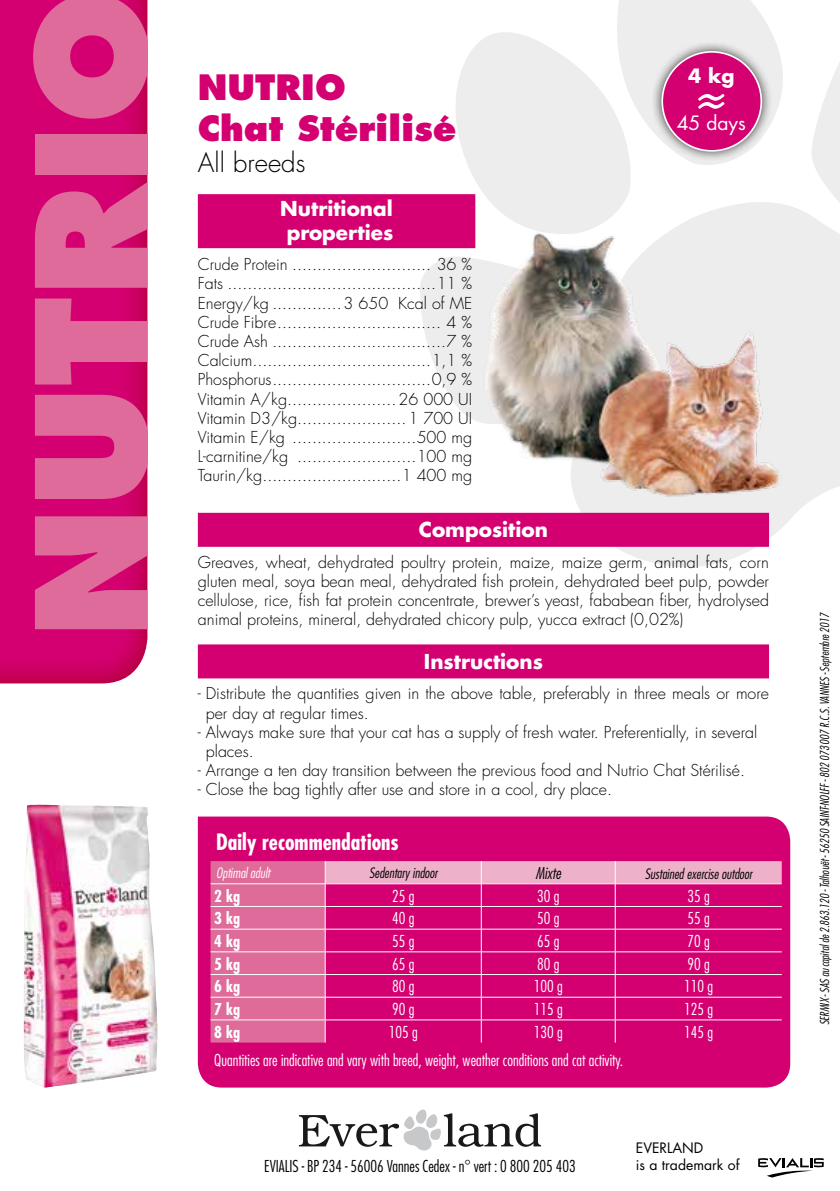
<style>
.page{position:relative;width:840px;height:1191px;background:#fff}
.page>*{position:absolute;margin:0;border:0;box-sizing:border-box;transform-origin:0 0}
.t1{font:800 149.2px "Futura";color:#df6b9b}
.t2{font:800 34px/40.8px "Futura";color:#d40072}
.t3{font:300 26px "Futura";color:#000}
.t4{font:700 condensed 22px "Futura";color:#fff}
.t5{font:700 20px/24px "Futura";color:#fff;text-align:center}
.t6{font:19.2px "Futura";color:#fff}
.t7{font:700 19.2px "Futura";color:#fff}
.t8{font:300 16px/19.2px "Futura";color:#000;text-align:justify}
.t9{font:300 condensed 16px "Futura";color:#fff}
.t10{font:300 condensed 16px "Futura";color:#000}
.t11{font:700 condensed 16px "Futura";color:#fff}
.t12{font:italic 300 condensed 16px "Futura";color:#000}
.t13{font:italic 300 condensed 14px "Futura";color:#000}
.t14{font:14px/16.8px "Futura";color:#000}
.t15{font:italic 300 condensed 14px "Futura";color:#fff}
.t16{font:italic 300 condensed 12px "Futura";letter-spacing:-.005em;color:#000}
</style>
<div class="page">
<svg style="left:812px;top:64px;width:27px;height:119px"></svg>
<svg style="left:420px;top:257px;width:45px;height:157px"></svg>
<svg style="left:456px;top:32px;width:175px;height:148px;fill:#ededed"></svg>
<svg style="left:616px;top:183px;width:223px;height:384px;fill:#ededed"></svg>
<div style="left:198px;top:194px;width:277px;height:54px;background:#d40072"></div>
<div style="left:198px;top:513px;width:570px;height:34px;background:#d40072"></div>
<div style="left:198px;top:644px;width:570px;height:34px;background:#d40072"></div>
<img style="left:24px;top:805px;width:133px;height:282px">
<div style="left:0;top:0;width:148px;height:687px;background:#d40072"></div>
<svg style="left:299px;top:1109px;width:241px;height:42px"></svg>
<svg style="left:609px;top:0;width:174px;height:172px"></svg>
<img style="left:465px;top:180px;width:340px;height:341px">
<svg style="left:758px;top:1158px;width:65px;height:19px"></svg>
<div style="left:198px;top:816px;width:591px;height:271px;background:#d40072"></div>
<svg style="left:210px;top:861px;width:571px;height:181px;background:#da3088"></svg>
<h1 class="t1" style="left:0;top:638px;width:650px;rotate:-90deg">NUTRIO</h1>
<p class="t7" style="left:687px;top:62px;width:48px">4 kg</p>
<p class="t6" style="left:676px;top:110px;width:71px">45 days</p>
<h2 class="t2" style="left:198px;top:67px;width:260px">NUTRIO<br>Chat Stérilisé</h2>
<h3 class="t3" style="left:198px;top:146px;width:109px">All breeds</h3>
<p class="t5" style="left:280px;top:195px;width:114px">Nutritional properties</p>
<p class="t8" style="left:198px;top:255px;width:276px">Crude Protein ............................ 36 % Fats ..........................................11 % Energy/kg ..............3 650 Kcal of ME Crude Fibre................................. 4 % Crude Ash ...................................7 % Calcium....................................1,1 % Phosphorus................................0,9 % Vitamin A/kg......................26 000 UI Vitamin D3/kg......................1 700 UI Vitamin E/kg .........................500 mg L-carnitine/kg ........................100 mg Taurin/kg............................1 400 mg</p>
<p class="t5" style="left:418px;top:517px;width:131px">Composition</p>
<p class="t8" style="left:198px;top:552px;width:572px">Greaves, wheat, dehydrated poultry protein, maize, maize germ, animal fats, corn gluten meal, soya bean meal, dehydrated fish protein, dehydrated beet pulp, powder cellulose, rice, fish fat protein concentrate, brewer’s yeast, fababean fiber, hydrolysed animal proteins, mineral, dehydrated chicory pulp, yucca extract (0,02%)</p>
<p class="t5" style="left:423px;top:649px;width:121px">Instructions</p>
<p class="t8" style="left:206px;top:684px;width:564px;text-indent:-8px">- Distribute the quantities given in the above table, preferably in three meals or more per day at regular times.</p>
<p class="t8" style="left:206px;top:722px;width:552px;text-indent:-8px">- Always make sure that your cat has a supply of fresh water. Preferentially, in several places.</p>
<p class="t8" style="left:198px;top:761px;width:548px">- Arrange a ten day transition between the previous food and Nutrio Chat Stérilisé.</p>
<p class="t8" style="left:198px;top:780px;width:415px">- Close the bag tightly after use and store in a cool, dry place.</p>
<h3 class="t4" style="left:216px;top:828px;width:184px">Daily recommendations</h3>
<p class="t15" style="left:216px;top:864px;width:55px">Optimal adult</p>
<p class="t13" style="left:369px;top:864px;width:70px">Sedentary indoor</p>
<p class="t12" style="left:535px;top:863px;width:27px">Mixte</p>
<p class="t13" style="left:644px;top:865px;width:109px">Sustained exercise outdoor</p>
<p class="t11" style="left:214px;top:885px;width:27px">2 kg</p>
<p class="t9" style="left:392px;top:885px;width:24px">25 g</p>
<p class="t9" style="left:537px;top:885px;width:24px">30 g</p>
<p class="t9" style="left:687px;top:885px;width:24px">35 g</p>
<p class="t11" style="left:214px;top:908px;width:27px">3 kg</p>
<p class="t9" style="left:392px;top:908px;width:24px">40 g</p>
<p class="t9" style="left:537px;top:908px;width:24px">50 g</p>
<p class="t9" style="left:687px;top:908px;width:24px">55 g</p>
<p class="t11" style="left:214px;top:930px;width:27px">4 kg</p>
<p class="t9" style="left:392px;top:931px;width:24px">55 g</p>
<p class="t9" style="left:537px;top:931px;width:24px">65 g</p>
<p class="t9" style="left:687px;top:931px;width:24px">70 g</p>
<p class="t11" style="left:214px;top:953px;width:27px">5 kg</p>
<p class="t9" style="left:392px;top:953px;width:24px">65 g</p>
<p class="t9" style="left:537px;top:953px;width:24px">80 g</p>
<p class="t9" style="left:687px;top:953px;width:24px">90 g</p>
<p class="t11" style="left:214px;top:976px;width:27px">6 kg</p>
<p class="t9" style="left:392px;top:976px;width:24px">80 g</p>
<p class="t9" style="left:533px;top:976px;width:30px">100 g</p>
<p class="t9" style="left:683px;top:976px;width:30px">110 g</p>
<p class="t11" style="left:214px;top:998px;width:27px">7 kg</p>
<p class="t9" style="left:392px;top:999px;width:24px">90 g</p>
<p class="t9" style="left:533px;top:999px;width:30px">115 g</p>
<p class="t9" style="left:683px;top:999px;width:30px">125 g</p>
<p class="t11" style="left:214px;top:1021px;width:27px">8 kg</p>
<p class="t9" style="left:388px;top:1021px;width:30px">105 g</p>
<p class="t9" style="left:533px;top:1021px;width:30px">130 g</p>
<p class="t9" style="left:683px;top:1021px;width:30px">145 g</p>
<p class="t9" style="left:214px;top:1050px;width:410px">Quantities are indicative and vary with breed, weight, weather conditions and cat activity.</p>
<p class="t10" style="left:264px;top:1156px;width:313px">EVIALIS - BP 234 - 56006 Vannes Cedex - n° vert : 0 800 205 403</p>
<p class="t14" style="left:635px;top:1139px;width:105px">EVERLAND<br>is a trademark of</p>
<p class="t16" style="left:816px;top:1025px;width:414px;rotate:-90deg">SERMIX - SAS au capital de 2.863.120 - Talhouët - 56250 SAINT-NOLFF - 802 073 007 R.C.S. VANNES - Septembre 2017</p>
</div>
